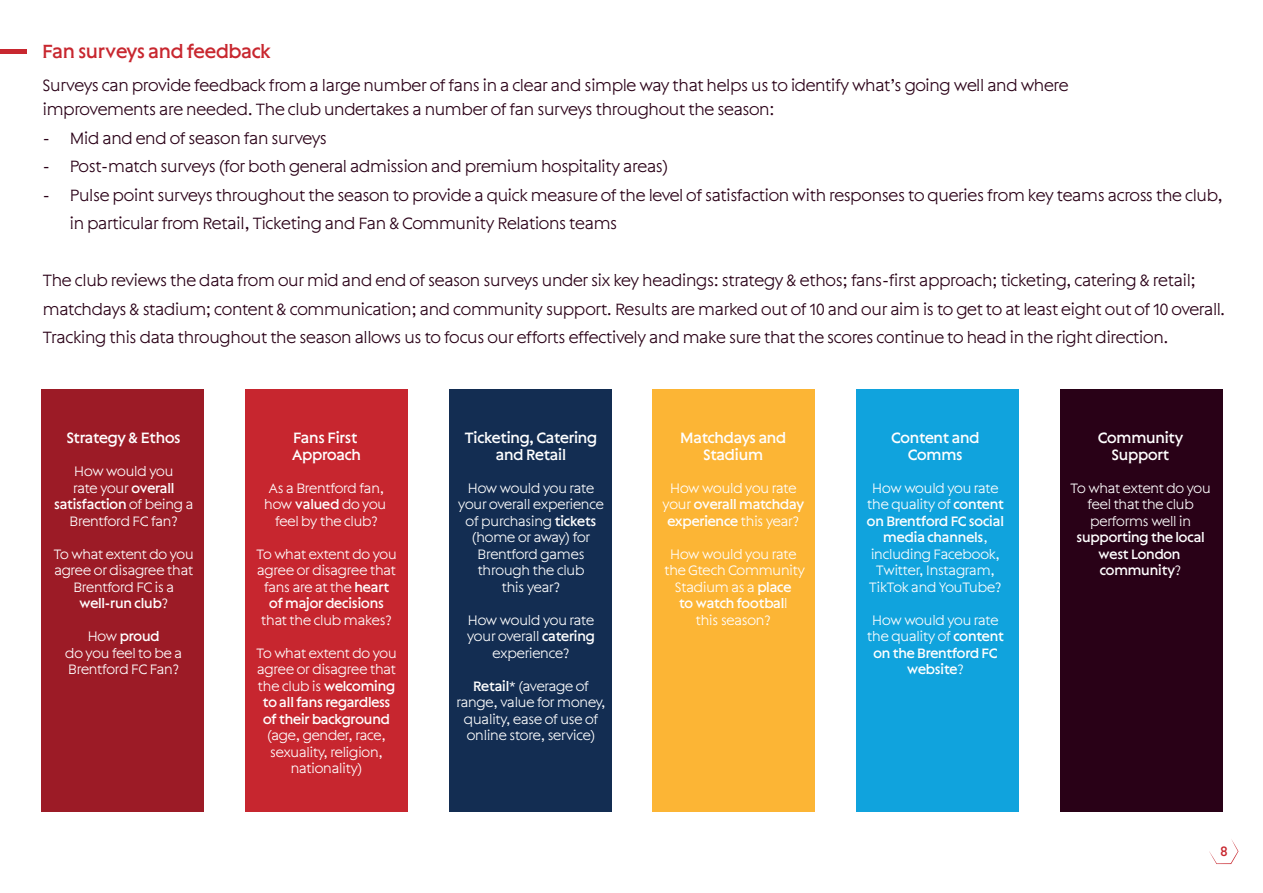
<style>
.page{position:relative;width:1263px;height:893px;background:#fff}
.page>*{position:absolute;margin:0;border:0;box-sizing:border-box;transform-origin:0 0}
.t1{font:21px "Sting";letter-spacing:-.05em;color:#c8272f}
.t2{font:300 18px/28.5px "Sting";letter-spacing:-.05em;color:#2a0117}
.t3{font:16.5px/16.5px "Sting";letter-spacing:-.05em;color:#fff;text-align:center}
.t4{font:300 15px/16.5px "Sting";letter-spacing:-.05em;color:#fff;text-align:center}
.t5{font:15px/16.5px "Sting";letter-spacing:-.055em;color:#fff;text-align:center}
.t6{font:15px "Sting";color:#c8272f}
.s1{font-weight:400}
.s2{font-weight:300}
</style>
<div class="page">
<svg style="left:1209px;top:839px;width:29px;height:25px"></svg>
<div style="left:41px;top:389px;width:163px;height:423px;background:#9c1b26"></div>
<div style="left:245px;top:389px;width:163px;height:423px;background:#c7262f"></div>
<div style="left:449px;top:389px;width:162px;height:423px;background:#132d52"></div>
<div style="left:652px;top:389px;width:163px;height:423px;background:#fcb535"></div>
<div style="left:856px;top:389px;width:163px;height:423px;background:#10a3dd"></div>
<div style="left:1060px;top:389px;width:162px;height:423px;background:#290117"></div>
<hr style="left:0;top:49px;width:27px;height:4px;background:#c8272f">
<h1 class="t1" style="left:42px;top:38px;width:231px">Fan surveys and feedback</h1>
<p class="t2" style="left:42px;top:73px;width:1028px;line-height:24px">Surveys can provide feedback from a large number of fans in a clear and simple way that helps us to identify what’s going well and where improvements are needed. The club undertakes a number of fan surveys throughout the season:</p>
<p class="t2" style="left:42px;top:123px;width:286px">- Mid and end of season fan surveys</p>
<p class="t2" style="left:42px;top:151px;width:628px">- Post-match surveys (for both general admission and premium hospitality areas)</p>
<p class="t2" style="left:69px;top:180px;width:1155px;text-indent:-27px">- Pulse point surveys throughout the season to provide a quick measure of the level of satisfaction with responses to queries from key teams across the club, in particular from Retail, Ticketing and Fan &amp; Community Relations teams</p>
<p class="t2" style="left:42px;top:265px;width:1184px">The club reviews the data from our mid and end of season surveys under six key headings: strategy &amp; ethos; fans-first approach; ticketing, catering &amp; retail; matchdays &amp; stadium; content &amp; communication; and community support. Results are marked out of 10 and our aim is to get to at least eight out of 10 overall.<br>Tracking this data throughout the season allows us to focus our efforts effectively and make sure that the scores continue to head in the right direction.</p>
<p class="t3" style="left:66px;top:429px;width:116px">Strategy &amp; Ethos</p>
<p class="t4" style="left:54px;top:463px;width:141px">How would you<br>rate your <span class="s1">overall satisfaction</span> of being a<br>Brentford FC fan?</p>
<p class="t4" style="left:53px;top:545px;width:142px">To what extent do you agree or disagree that<br>Brentford FC is a <span class="s1">well-run club</span>?</p>
<p class="t4" style="left:65px;top:628px;width:119px">How <span class="s1">proud<br></span>do you feel to be a<br>Brentford FC Fan?</p>
<p class="t3" style="left:292px;top:429px;width:71px;text-align:left">Fans First<br>Approach</p>
<p class="t4" style="left:264px;top:479px;width:124px">As a Brentford fan, how <span class="s1">valued</span> do you feel by the club?</p>
<p class="t4" style="left:256px;top:545px;width:142px">To what extent do you agree or disagree that fans are at the <span class="s1">heart of major decisions</span></p>
<p class="t4" style="left:261px;top:611px;width:133px">that the club makes?</p>
<p class="t4" style="left:256px;top:644px;width:142px">To what extent do you agree or disagree that the club is <span class="s1">welcoming to all fans regardless of their background</span></p>
<p class="t4" style="left:267px;top:727px;width:121px">(age, gender, race, sexuality, religion, nationality)</p>
<p class="t3" style="left:464px;top:429px;width:135px">Ticketing, Catering and Retail</p>
<p class="t4" style="left:458px;top:479px;width:148px">How would you rate your overall experience of purchasing <span class="s1">tickets </span>(home or away) for<br>Brentford games through the club<br>this year?</p>
<p class="t4" style="left:467px;top:611px;width:130px">How would you rate your overall <span class="s1">catering </span>experience?</p>
<p class="t4" style="left:456px;top:677px;width:151px"><span class="s1">Retail</span>* (average of range, value for money, quality, ease of use of online store, service)</p>
<p class="t3" style="left:680px;top:429px;width:108px">Matchdays and<br>Stadium</p>
<p class="t4" style="left:662px;top:479px;width:144px">How would you rate your <span class="s1">overall matchday experience</span> this year?</p>
<p class="t4" style="left:664px;top:545px;width:143px">How would you rate the Gtech Community<br>Stadium as a <span class="s1">place<br>to watch footbal</span>l<br>this season?</p>
<p class="t3" style="left:891px;top:429px;width:90px">Content and<br>Comms</p>
<p class="t4" style="left:867px;top:479px;width:139px">How would you rate the quality of <span class="s1">content on Brentford FC social media channels</span>, including Facebook,<br>Twitter, Instagram,<br>TikTok and YouTube?</p>
<p class="t5" style="left:867px;top:611px;width:139px"><span class="s2">How would you rate the quality of</span> content on the Brentford FC website<span class="s2">?</span></p>
<p class="t3" style="left:1098px;top:429px;width:87px">Community<br>Support</p>
<p class="t4" style="left:1070px;top:479px;width:142px">To what extent do you feel that the club performs well in</p>
<p class="t5" style="left:1076px;top:529px;width:131px">supporting the local west London community<span class="s2">?</span></p>
<p class="t6" style="left:1220px;top:842px;width:9px">8</p>
</div>
